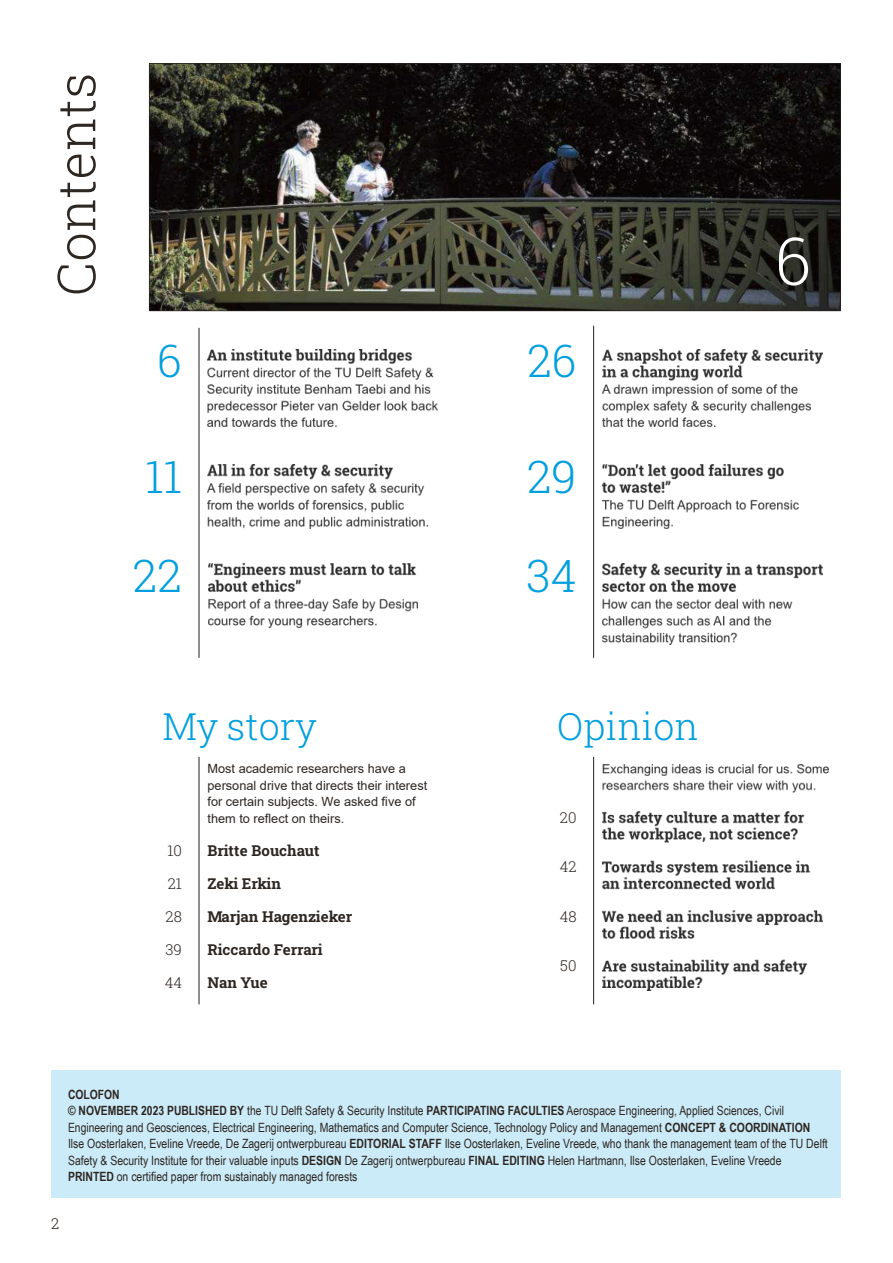
<style>
.page{position:relative;width:893px;height:1263px;background:#fff}
.page>*{position:absolute;margin:0;border:0;box-sizing:border-box;transform-origin:0 0}
.t1{font:300 66px "Roboto Slab";color:#fff}
.t2{font:300 52.5px "Roboto Slab";letter-spacing:.005em;color:#2d2621}
.t3{font:300 45px "Roboto Slab";color:#009fde}
.t4{font:300 37.5px "Roboto Slab";letter-spacing:.005em;color:#009fde}
.t5{font:700 15px "Roboto Slab";color:#2d2621}
.t6{font:300 15px "Roboto Slab";color:#2d2621}
.t7{font:300 15px "Roboto Slab";color:#271e16}
.t8{font:12.75px/16.5px "Arial Narrow";color:#2d2621}
.t9{font:12.75px/16.5px "Arial";color:#2d2621}
.s1{font-weight:700}
</style>
<div class="page">
<svg style="left:149px;top:63px;width:692px;height:248px;background:#2c2b25"></svg>
<img style="left:602px;top:465px;width:196px;height:63px">
<img style="left:602px;top:564px;width:221px;height:80px">
<img style="left:207px;top:465px;width:221px;height:63px">
<img style="left:208px;top:564px;width:209px;height:63px">
<img style="left:602px;top:349px;width:221px;height:78px">
<img style="left:602px;top:764px;width:227px;height:227px">
<hr style="left:199px;top:757px;width:1px;height:247px;background:#26211e">
<hr style="left:593px;top:757px;width:1px;height:247px;background:#26211e">
<hr style="left:593px;top:326px;width:1px;height:332px;background:#26211e">
<hr style="left:199px;top:328px;width:1px;height:330px;background:#26211e">
<img style="left:208px;top:349px;width:230px;height:78px">
<div style="left:51px;top:1070px;width:789px;height:128px;background:#ccebf8"></div>
<h2 class="t2" style="left:40px;top:296px;width:225px;rotate:-90deg">Contents</h2>
<h3 class="t3" style="left:157px;top:330px;width:26px">6</h3>
<h3 class="t3" style="left:145px;top:446px;width:38px">11</h3>
<h3 class="t3" style="left:133px;top:545px;width:51px">22</h3>
<h3 class="t3" style="left:527px;top:330px;width:51px">26</h3>
<h3 class="t3" style="left:527px;top:446px;width:51px">29</h3>
<h3 class="t3" style="left:526px;top:545px;width:52px">34</h3>
<h3 class="t4" style="left:162px;top:701px;width:156px">My story</h3>
<h3 class="t4" style="left:557px;top:701px;width:143px">Opinion</h3>
<p class="t9" style="left:207px;top:762px;width:221px">Most academic researchers have a personal drive that directs their interest for certain subjects. We asked five of them to reflect on theirs.</p>
<p class="t5" style="left:207px;top:840px;width:113px">Britte Bouchaut</p>
<p class="t5" style="left:207px;top:873px;width:75px">Zeki Erkin</p>
<p class="t5" style="left:207px;top:906px;width:146px">Marjan Hagenzieker</p>
<p class="t5" style="left:207px;top:939px;width:117px">Riccardo Ferrari</p>
<p class="t5" style="left:207px;top:972px;width:62px">Nan Yue</p>
<p class="t6" style="left:560px;top:807px;width:18px">20</p>
<p class="t6" style="left:560px;top:857px;width:18px">42</p>
<p class="t6" style="left:560px;top:906px;width:18px">48</p>
<p class="t6" style="left:560px;top:956px;width:18px">50</p>
<p class="t6" style="left:167px;top:840px;width:16px">10</p>
<p class="t6" style="left:168px;top:873px;width:16px">21</p>
<p class="t6" style="left:166px;top:906px;width:18px">28</p>
<p class="t6" style="left:166px;top:939px;width:18px">39</p>
<p class="t6" style="left:165px;top:972px;width:19px">44</p>
<h1 class="t1" style="left:775px;top:216px;width:38px">6</h1>
<p class="t8" style="left:68px;top:1087px;width:761px"><span class="s1">COLOFON<br>© NOVEMBER 2023 PUBLISHED BY</span> the TU Delft Safety &amp; Security Institute <span class="s1">PARTICIPATING FACULTIES</span> Aerospace Engineering, Applied Sciences, Civil Engineering and Geosciences, Electrical Engineering, Mathematics and Computer Science, Technology Policy and Management <span class="s1">CONCEPT &amp; COORDINATION </span>Ilse Oosterlaken, Eveline Vreede, De Zagerĳ ontwerpbureau <span class="s1">EDITORIAL STAFF</span> Ilse Oosterlaken, Eveline Vreede, who thank the management team of the TU Delft Safety &amp; Security Institute for their valuable inputs <span class="s1">DESIGN</span> De Zagerĳ ontwerpbureau <span class="s1">FINAL EDITING</span> Helen Hartmann, Ilse Oosterlaken, Eveline Vreede <span class="s1">PRINTED</span> on certified paper from sustainably managed forests</p>
<p class="t7" style="left:51px;top:1213px;width:10px">2</p>
</div>
